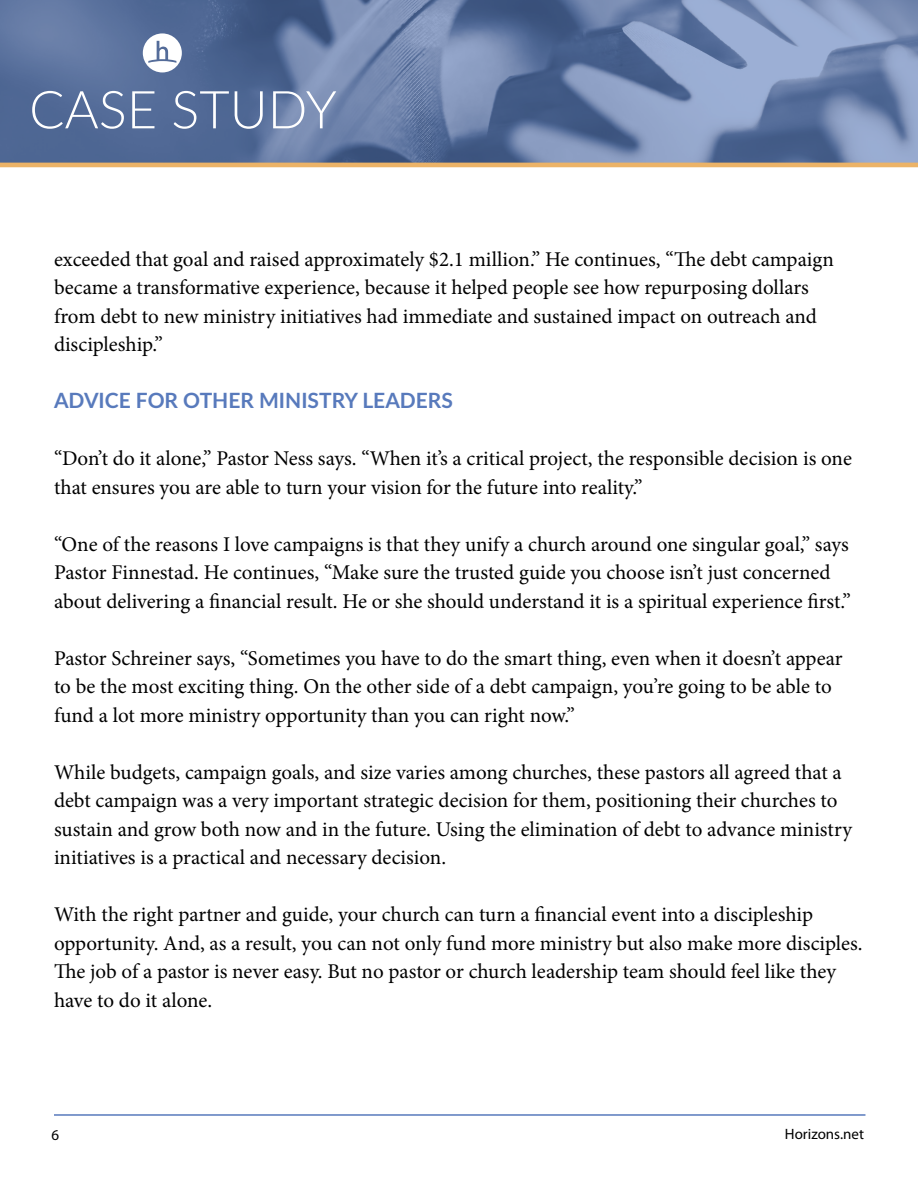
<style>
.page{position:relative;width:918px;height:1188px;background:#fff}
.page>*{position:absolute;margin:0;border:0;box-sizing:border-box;transform-origin:0 0}
.t1{font:300 52.35px "Lato";color:#fff}
.t2{font:21px/28.5px "Minion Pro";letter-spacing:-.005em;color:#000}
.t3{font:700 21px "Lato";color:#587abc}
.t4{font:15px "Myriad Pro";color:#000}
</style>
<div class="page">
<hr style="left:54px;top:1114px;width:811px;height:2px;background:#587abc">
<svg style="left:0;top:0;width:918px;height:163px;background:#687ea7"></svg>
<hr style="left:0;top:163px;width:918px;height:4px;background:#ecb367">
<svg style="left:143px;top:33px;width:39px;height:39px"></svg>
<h1 class="t1" style="left:29px;top:73px;width:309px">CASE STUDY</h1>
<p class="t2" style="left:54px;top:245px;width:781px">exceeded that goal and raised approximately $2.1 million.” He continues, “The debt campaign became a transformative experience, because it helped people see how repurposing dollars from debt to new ministry initiatives had immediate and sustained impact on outreach and discipleship.”</p>
<p class="t3" style="left:54px;top:385px;width:400px">ADVICE FOR OTHER MINISTRY LEADERS</p>
<p class="t2" style="left:54px;top:444px;width:799px">“Don’t do it alone,” Pastor Ness says. “When it’s a critical project, the responsible decision is one that ensures you are able to turn your vision for the future into reality.”</p>
<p class="t2" style="left:54px;top:530px;width:798px">“One of the reasons I love campaigns is that they unify a church around one singular goal,” says<br>Pastor Finnestad. He continues, “Make sure the trusted guide you choose isn’t just concerned about delivering a financial result. He or she should understand it is a spiritual experience first.”</p>
<p class="t2" style="left:54px;top:644px;width:790px">Pastor Schreiner says, “Sometimes you have to do the smart thing, even when it doesn’t appear to be the most exciting thing. On the other side of a debt campaign, you’re going to be able to fund a lot more ministry opportunity than you can right now.”</p>
<p class="t2" style="left:54px;top:758px;width:800px">While budgets, campaign goals, and size varies among churches, these pastors all agreed that a debt campaign was a very important strategic decision for them, positioning their churches to sustain and grow both now and in the future. Using the elimination of debt to advance ministry initiatives is a practical and necessary decision.</p>
<p class="t2" style="left:54px;top:900px;width:810px">With the right partner and guide, your church can turn a financial event into a discipleship opportunity. And, as a result, you can not only fund more ministry but also make more disciples.<br>The job of a pastor is never easy. But no pastor or church leadership team should feel like they have to do it alone.</p>
<p class="t4" style="left:52px;top:1126px;width:9px">6</p>
<p class="t4" style="left:785px;top:1125px;width:81px">Horizons.net</p>
</div>
